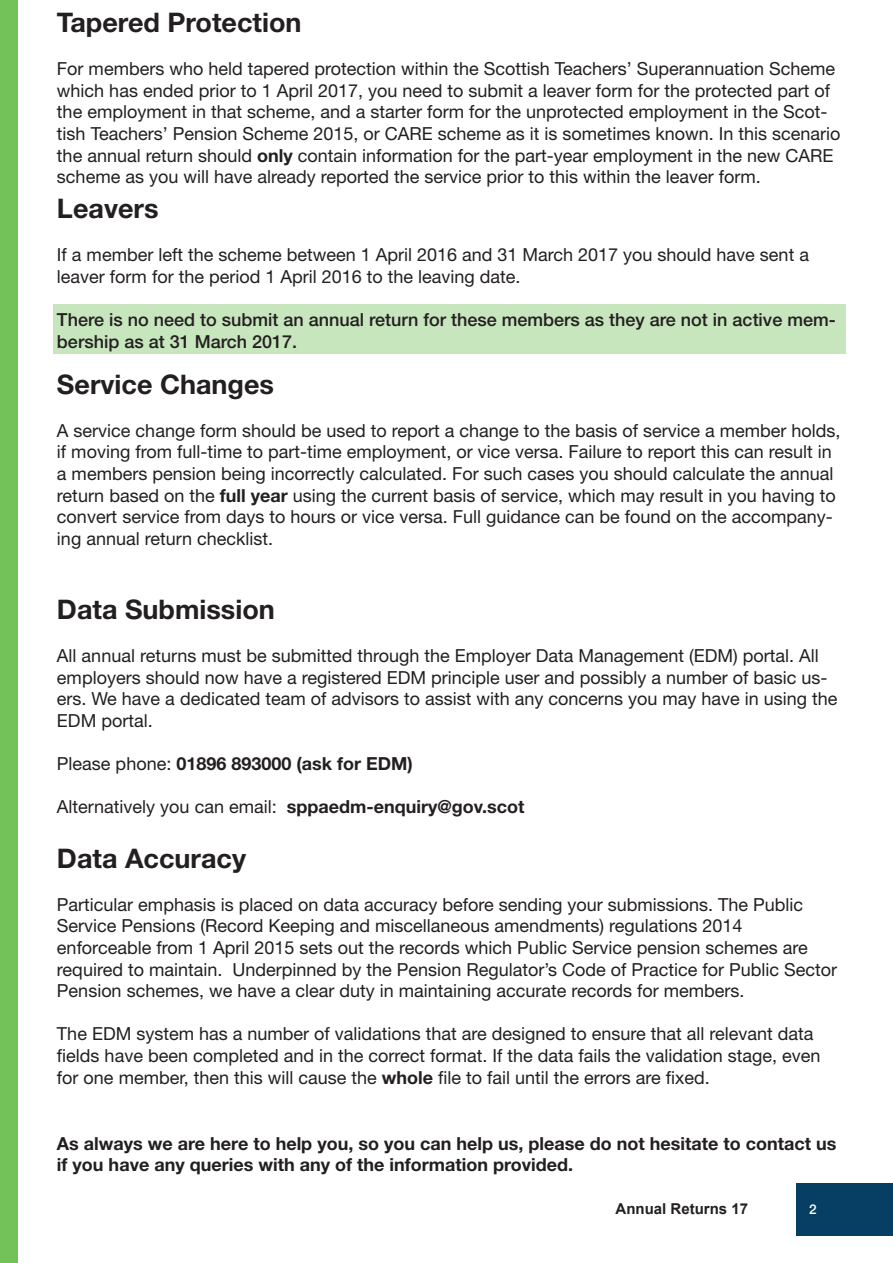
<style>
.page{position:relative;width:893px;height:1263px;background:#fff}
.page>*{position:absolute;margin:0;border:0;box-sizing:border-box;transform-origin:0 0}
.t1{font:700 27px "Helvetica Neue LT Std";color:#231f20}
.t2{font:18px/21.6px "Helvetica Neue LT Std";color:#231f20}
.t3{font:700 18px/21.6px "Helvetica Neue LT Std";color:#231f20}
.t4{font:500 18px/21.6px "Helvetica Neue LT Std";color:#231f20}
.t5{font:700 15px "Arial";color:#231f20}
.t6{font:500 13.5px "Helvetica Neue LT Std";color:#fff}
.s1{font-weight:700}
.s2{font-weight:400}
</style>
<div class="page">
<div style="left:53px;top:304px;width:793px;height:50px;background:#c7e6bd"></div>
<div style="left:796px;top:1184px;width:97px;height:52px;background:#063f63"></div>
<div style="left:0;top:0;width:17px;height:1263px;background:#73c159"></div>
<p class="t1" style="left:57px;top:6px;width:246px">Tapered Protection</p>
<p class="t2" style="left:57px;top:58px;width:785px">For members who held tapered protection within the Scottish Teachers’ Superannuation Scheme which has ended prior to 1 April 2017, you need to submit a leaver form for the protected part of the employment in that scheme, and a starter form for the unprotected employment in the Scot&shy;tish Teachers’ Pension Scheme 2015, or CARE scheme as it is sometimes known. In this scenario the annual return should <span class="s1">only</span> contain information for the part-year employment in the new CARE scheme as you will have already reported the service prior to this within the leaver form.</p>
<p class="t1" style="left:57px;top:192px;width:103px">Leavers</p>
<p class="t2" style="left:57px;top:244px;width:753px">If a member left the scheme between 1 April 2016 and 31 March 2017 you should have sent a leaver form for the period 1 April 2016 to the leaving date.</p>
<p class="t4" style="left:57px;top:309px;width:780px">There is no need to submit an annual return for these members as they are not in active mem&shy;bership as at 31 March 2017.</p>
<p class="t1" style="left:57px;top:367px;width:219px">Service Changes</p>
<p class="t2" style="left:57px;top:419px;width:785px">A service change form should be used to report a change to the basis of service a member holds, if moving from full-time to part-time employment, or vice versa. Failure to report this can result in a members pension being incorrectly calculated. For such cases you should calculate the annual return based on the <span class="s1">full year</span> using the current basis of service, which may result in you having to convert service from days to hours or vice versa. Full guidance can be found on the accompany&shy;ing annual return checklist.</p>
<p class="t1" style="left:57px;top:592px;width:219px">Data Submission</p>
<p class="t2" style="left:57px;top:645px;width:782px">All annual returns must be submitted through the Employer Data Management (EDM) portal. All employers should now have a registered EDM principle user and possibly a number of basic us&shy;ers. We have a dedicated team of advisors to assist with any concerns you may have in using the EDM portal.</p>
<p class="t3" style="left:57px;top:752px;width:357px"><span class="s2">Please phone:</span> 01896 893000 (ask for EDM)</p>
<p class="t2" style="left:57px;top:796px;width:469px">Alternatively you can email: <span class="s1">sppaedm-enquiry@gov.scot</span></p>
<p class="t1" style="left:57px;top:841px;width:191px">Data Accuracy</p>
<p class="t2" style="left:57px;top:893px;width:782px">Particular emphasis is placed on data accuracy before sending your submissions. The Public Service Pensions (Record Keeping and miscellaneous amendments) regulations 2014 enforceable from 1 April 2015 sets out the records which Public Service pension schemes are required to maintain. Underpinned by the Pension Regulator’s Code of Practice for Public Sector Pension schemes, we have a clear duty in maintaining accurate records for members.</p>
<p class="t2" style="left:57px;top:1023px;width:765px">The EDM system has a number of validations that are designed to ensure that all relevant data fields have been completed and in the correct format. If the data fails the validation stage, even for one member, then this will cause the <span class="s1">whole</span> file to fail until the errors are fixed.</p>
<p class="t3" style="left:57px;top:1132px;width:781px">As always we are here to help you, so you can help us, please do not hesitate to contact us if you have any queries with any of the information provided.</p>
<p class="t5" style="left:615px;top:1198px;width:134px">Annual Returns 17</p>
<p class="t6" style="left:809px;top:1201px;width:9px">2</p>
</div>
